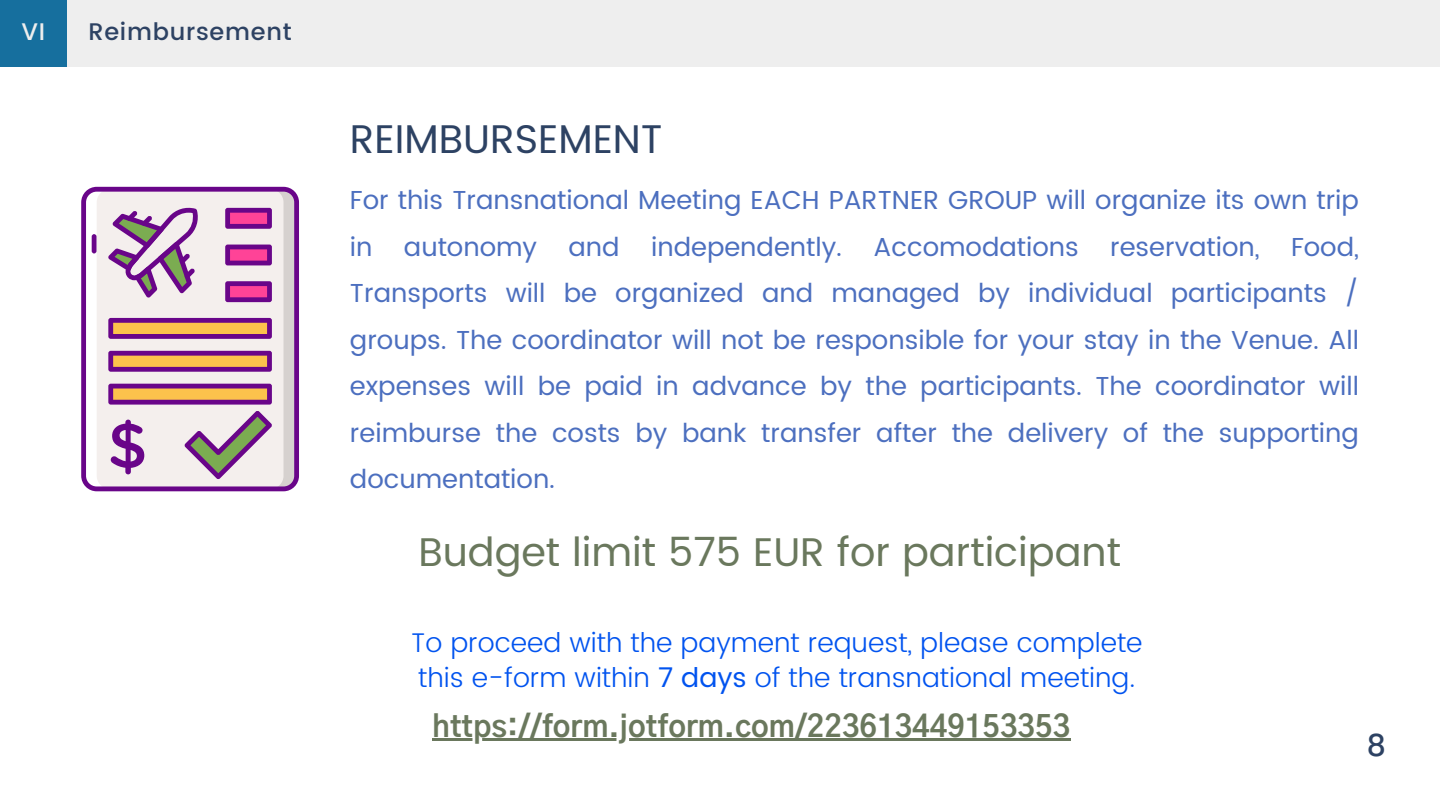
<style>
.page{position:relative;width:1440px;height:810px;background:#fff}
.page>*{position:absolute;margin:0;border:0;box-sizing:border-box;transform-origin:0 0}
.t1{font:40px "Poppins";color:#6a785d}
.t2{font:40px "Poppins";color:#2d4263}
.t3{font:700 30px "Gothic A1";color:#6a785d}
.t4{font:500 30px "Poppins";color:#2d4263}
.t5{font:300 27px "Poppins";color:#0153ef}
.t6{font:26px/46.5px "Poppins";color:#4c6fbf;text-align:justify}
.t7{font:500 24px "Poppins";letter-spacing:.03em;color:#2d4263}
.t8{font:500 24px "Poppins";color:#eee}
.s1{font-weight:400}
</style>
<div class="page">
<div style="left:0;top:0;width:1440px;height:67px;background:#eee"></div>
<div style="left:0;top:0;width:67px;height:67px;background:#166f9e"></div>
<svg style="left:81px;top:187px;width:218px;height:304px;background:#761b93"></svg>
<svg style="left:84px;top:189px;width:213px;height:300px;background:#d1b2c2"></svg>
<hr style="left:432px;top:738px;width:639px;height:3px;background:#6a785d">
<p class="t8" style="left:21px;top:18px;width:25px">VI</p>
<p class="t7" style="left:88px;top:18px;width:205px">Reimbursement</p>
<p class="t2" style="left:350px;top:116px;width:314px">REIMBURSEMENT</p>
<p class="t6" style="left:350px;top:177px;width:1011px">For this Transnational Meeting EACH PARTNER GROUP will organize its own trip in autonomy and independently. Accomodations reservation, Food, Transports will be organized and managed by individual participants / groups. The coordinator will not be responsible for your stay in the Venue. All expenses will be paid in advance by the participants. The coordinator will reimburse the costs by bank transfer after the delivery of the supporting documentation.</p>
<p class="t1" style="left:418px;top:529px;width:704px">Budget limit 575 EUR for participant</p>
<p class="t5" style="left:411px;top:627px;width:733px">To proceed with the payment request, please complete</p>
<p class="t5" style="left:418px;top:662px;width:719px">this e-form within <span class="s1">7 days</span> of the transnational meeting.</p>
<p class="t3" style="left:432px;top:713px;width:639px">https://form.jotform.com/223613449153353</p>
<p class="t4" style="left:1367px;top:728px;width:21px">8</p>
</div>
